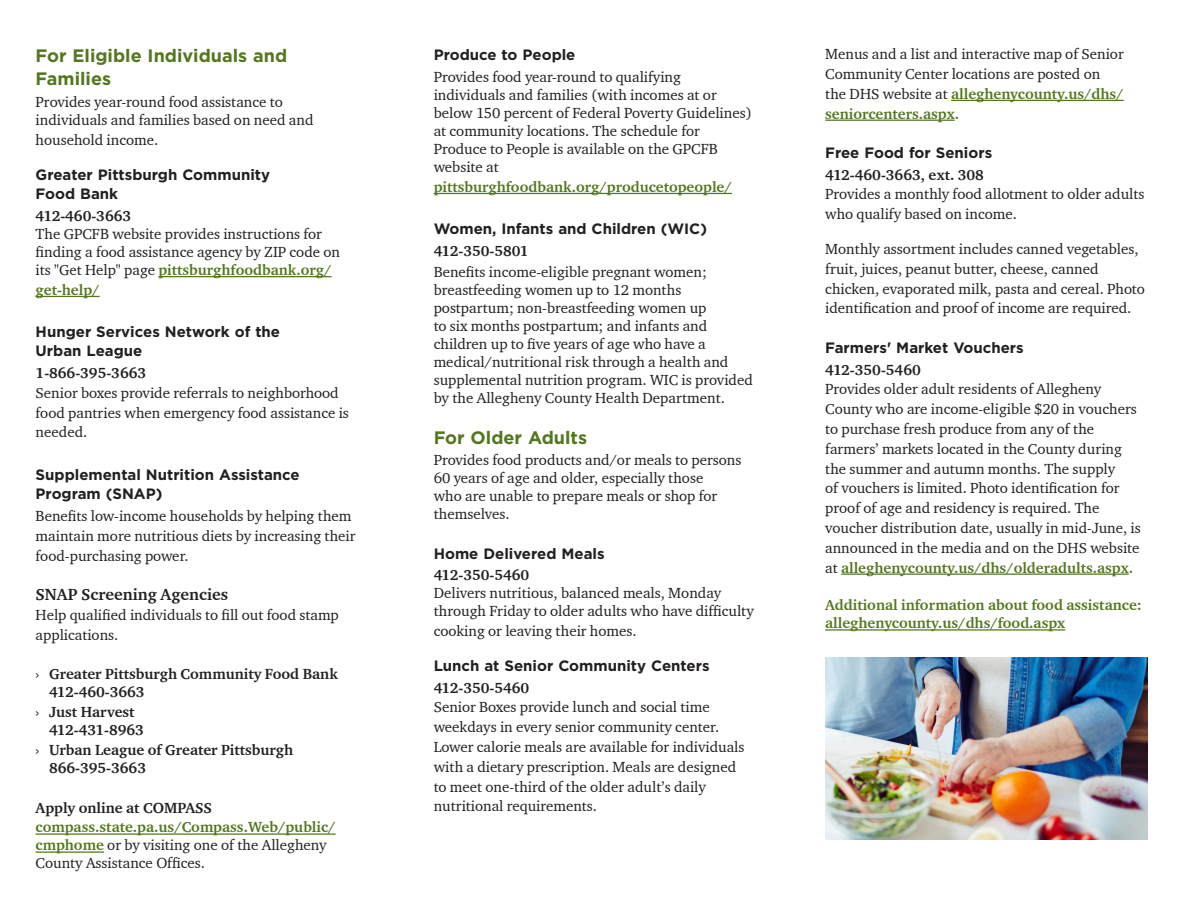
<style>
.page{position:relative;width:1188px;height:918px;background:#fff}
.page>*{position:absolute;margin:0;border:0;box-sizing:border-box;transform-origin:0 0}
.Heads{font:700 18px/23px "Gotham";color:#53771d}
.t1{font:700 16.5px "Charter ITC";color:#231f20}
.t2{font:15px/19.8px "Charter ITC";color:#231f20}
.Heads-2{font:700 15px/19.5px "Gotham";color:#231f20}
.t3{font:700 15px/18px "Charter ITC";color:#231f20}
.t4{font:700 15px/18px "Charter ITC";color:#53771d}
.s1{font-weight:700;color:#53771d}
.s2{font-weight:400}
</style>
<div class="page">
<hr style="left:158px;top:276px;width:174px;height:1px;background:#53771d">
<hr style="left:36px;top:296px;width:64px;height:1px;background:#53771d">
<hr style="left:36px;top:833px;width:300px;height:2px;background:#53771d">
<hr style="left:36px;top:851px;width:68px;height:2px;background:#53771d">
<hr style="left:434px;top:193px;width:298px;height:1px;background:#53771d">
<hr style="left:951px;top:100px;width:173px;height:1px;background:#53771d">
<hr style="left:825px;top:120px;width:130px;height:1px;background:#53771d">
<hr style="left:841px;top:574px;width:288px;height:1px;background:#53771d">
<hr style="left:825px;top:629px;width:240px;height:2px;background:#53771d">
<img style="left:825px;top:658px;width:322px;height:181px">
<p class="Heads" style="left:36px;top:44px;width:253px">For Eligible Individuals and<br>Families</p>
<p class="t2" style="left:36px;top:93px;width:279px;line-height:18px">Provides year-round food assistance to individuals and families based on need and</p>
<p class="t2" style="left:36px;top:130px;width:124px">household income.</p>
<p class="Heads-2" style="left:36px;top:165px;width:236px">Greater Pittsburgh Community<br>Food Bank</p>
<p class="t3" style="left:36px;top:207px;width:97px">412-460-3663</p>
<p class="t2" style="left:36px;top:225px;width:306px;line-height:18px">The GPCFB website provides instructions for finding a food assistance agency by ZIP code on its "Get Help" page <span class="s1">pittsburghfoodbank.org/</span></p>
<p class="t4" style="left:36px;top:280px;width:65px">get-help/</p>
<p class="Heads-2" style="left:36px;top:322px;width:246px">Hunger Services Network of the<br>Urban League</p>
<p class="t3" style="left:36px;top:364px;width:112px">1-866-395-3663</p>
<p class="t2" style="left:36px;top:383px;width:315px">Senior boxes provide referrals to neighborhood food pantries when emergency food assistance is needed.</p>
<p class="Heads-2" style="left:36px;top:465px;width:266px">Supplemental Nutrition Assistance<br>Program (SNAP)</p>
<p class="t2" style="left:36px;top:506px;width:321px">Benefits low-income households by helping them maintain more nutritious diets by increasing their food-purchasing power.</p>
<p class="t1" style="left:36px;top:584px;width:194px">SNAP Screening Agencies</p>
<p class="t2" style="left:36px;top:605px;width:305px">Help qualified individuals to fill out food stamp applications.</p>
<p class="t3" style="left:49px;top:665px;width:290px;text-indent:-14px"><span class="s2">›</span> Greater Pittsburgh Community Food Bank<br>412-460-3663</p>
<p class="t3" style="left:49px;top:703px;width:96px;text-indent:-14px"><span class="s2">›</span> Just Harvest<br>412-431-8963</p>
<p class="t3" style="left:49px;top:741px;width:246px;text-indent:-14px"><span class="s2">›</span> Urban League of Greater Pittsburgh<br>866-395-3663</p>
<p class="t3" style="left:36px;top:798px;width:178px">Apply online at COMPASS</p>
<p class="t2" style="left:36px;top:818px;width:301px;line-height:18px"><span class="s1">compass.state.pa.us/Compass.Web/public/ cmphome</span> or by visiting one of the Allegheny<br>County Assistance Offices.</p>
<p class="Heads-2" style="left:434px;top:45px;width:143px">Produce to People</p>
<p class="t2" style="left:434px;top:67px;width:249px">Provides food year-round to qualifying</p>
<p class="t2" style="left:434px;top:85px;width:285px">individuals and families (with incomes at or</p>
<p class="t2" style="left:434px;top:103px;width:320px">below 150 percent of Federal Poverty Guidelines)</p>
<p class="t2" style="left:434px;top:122px;width:286px;line-height:18px">at community locations. The schedule for<br>Produce to People is available on the GPCFB website at</p>
<p class="t4" style="left:434px;top:178px;width:300px">pittsburghfoodbank.org/producetopeople/</p>
<p class="Heads-2" style="left:434px;top:219px;width:275px">Women, Infants and Children (WIC)</p>
<p class="t3" style="left:434px;top:241px;width:96px">412-350-5801</p>
<p class="t2" style="left:434px;top:262px;width:321px;line-height:18px">Benefits income-eligible pregnant women; breastfeeding women up to 12 months postpartum; non-breastfeeding women up<br>to six months postpartum; and infants and children up to five years of age who have a medical/nutritional risk through a health and supplemental nutrition program. WIC is provided by the Allegheny County Health Department.</p>
<p class="Heads" style="left:434px;top:426px;width:155px">For Older Adults</p>
<p class="t2" style="left:434px;top:450px;width:309px">Provides food products and/or meals to persons</p>
<p class="t2" style="left:434px;top:469px;width:285px;line-height:18px">60 years of age and older, especially those who are unable to prepare meals or shop for themselves.</p>
<p class="Heads-2" style="left:434px;top:544px;width:172px">Home Delivered Meals</p>
<p class="t3" style="left:434px;top:566px;width:97px">412-350-5460</p>
<p class="t2" style="left:434px;top:584px;width:322px;line-height:18px">Delivers nutritious, balanced meals, Monday through Friday to older adults who have difficulty</p>
<p class="t2" style="left:434px;top:621px;width:205px">cooking or leaving their homes.</p>
<p class="Heads-2" style="left:434px;top:656px;width:277px">Lunch at Senior Community Centers</p>
<p class="t3" style="left:434px;top:678px;width:97px">412-350-5460</p>
<p class="t2" style="left:434px;top:697px;width:312px">Senior Boxes provide lunch and social time weekdays in every senior community center.<br>Lower calorie meals are available for individuals with a dietary prescription. Meals are designed to meet one-third of the older adult’s daily nutritional requirements.</p>
<p class="t2" style="left:825px;top:44px;width:300px">Menus and a list and interactive map of Senior Community Center locations are posted on the DHS website at <span class="s1">alleghenycounty.us/dhs/ seniorcenters.aspx.</span></p>
<p class="Heads-2" style="left:825px;top:143px;width:169px">Free Food for Seniors</p>
<p class="t3" style="left:825px;top:165px;width:160px">412-460-3663, ext. 308</p>
<p class="t2" style="left:825px;top:184px;width:321px">Provides a monthly food allotment to older adults who qualify based on income.</p>
<p class="t2" style="left:825px;top:239px;width:321px">Monthly assortment includes canned vegetables, fruit, juices, peanut butter, cheese, canned chicken, evaporated milk, pasta and cereal. Photo identification and proof of income are required.</p>
<p class="Heads-2" style="left:825px;top:338px;width:200px">Farmers' Market Vouchers</p>
<p class="t3" style="left:825px;top:360px;width:97px">412-350-5460</p>
<p class="t2" style="left:825px;top:379px;width:317px">Provides older adult residents of Allegheny County who are income-eligible $20 in vouchers to purchase fresh produce from any of the farmers’ markets located in the County during the summer and autumn months. The supply<br>of vouchers is limited. Photo identification for proof of age and residency is required. The voucher distribution date, usually in mid-June, is announced in the media and on the DHS website at <span class="s1">alleghenycounty.us/dhs/olderadults.aspx.</span></p>
<p class="t4" style="left:825px;top:596px;width:318px">Additional information about food assistance: alleghenycounty.us/dhs/food.aspx</p>
</div>
